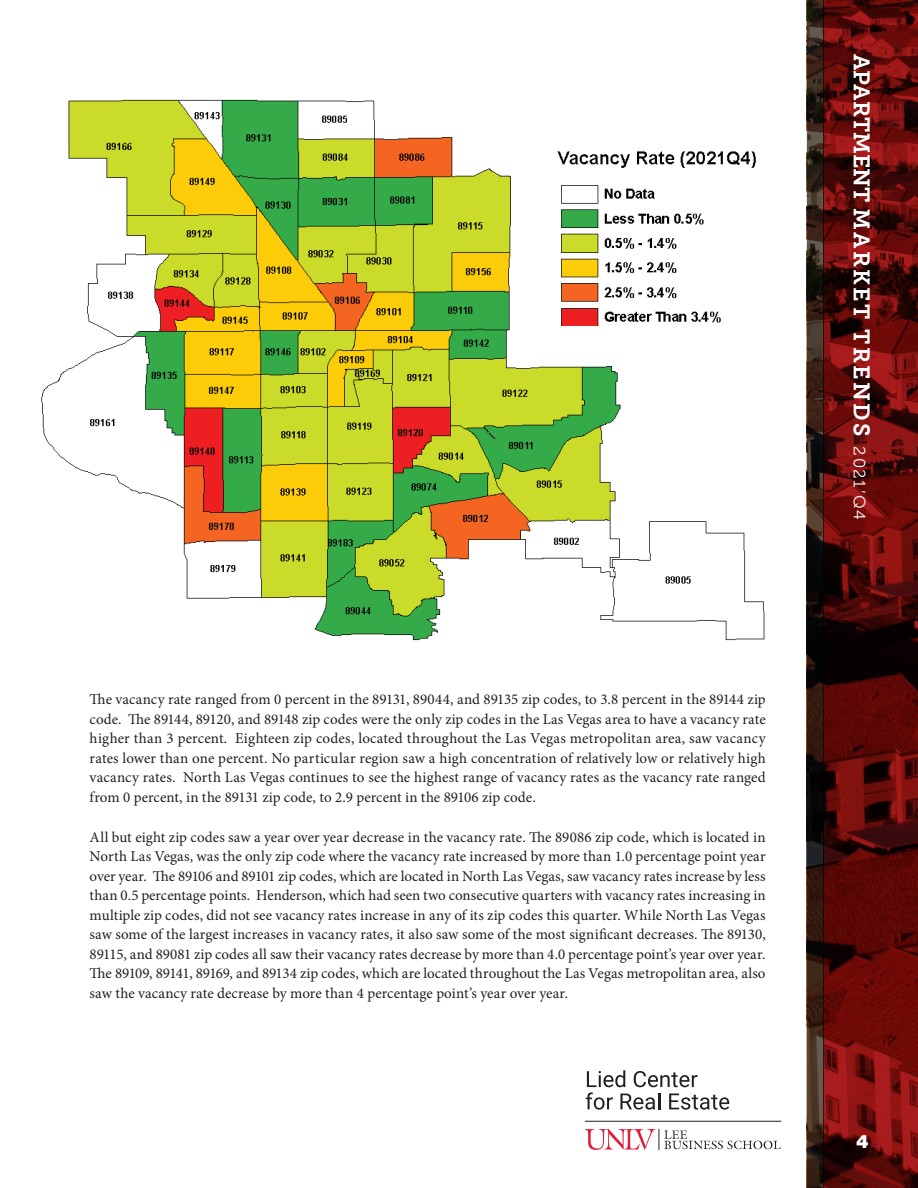
<style>
.page{position:relative;width:918px;height:1188px;background:#fff}
.page>*{position:absolute;margin:0;border:0;box-sizing:border-box;transform-origin:0 0}
.t1{font:22.5px "Museo Slab 700";letter-spacing:.095em;color:#fff}
.t2{font:900 18px "Helvetica Now Display";color:#fff}
.t3{font:15px/19.5px "Minion Pro";color:#231f20;text-align:justify}
.s1{font-family:"Museo Slab 300";font-size:16.5px}
</style>
<div class="page">
<svg style="left:824px;top:0;width:94px;height:1188px;background:#5c0b09"></svg>
<svg style="left:807px;top:0;width:17px;height:1188px;background:#2b1d15"></svg>
<svg style="left:585px;top:1129px;width:196px;height:21px"></svg>
<hr style="left:585px;top:1121px;width:196px;height:1px;background:#231f20">
<svg style="left:586px;top:1070px;width:143px;height:40px"></svg>
<img style="left:41px;top:99px;width:724px;height:542px">
<p class="t3" style="left:90px;top:690px;width:678px">The vacancy rate ranged from 0 percent in the 89131, 89044, and 89135 zip codes, to 3.8 percent in the 89144 zip code. The 89144, 89120, and 89148 zip codes were the only zip codes in the Las Vegas area to have a vacancy rate higher than 3 percent. Eighteen zip codes, located throughout the Las Vegas metropolitan area, saw vacancy rates lower than one percent. No particular region saw a high concentration of relatively low or relatively high vacancy rates. North Las Vegas continues to see the highest range of vacancy rates as the vacancy rate ranged from 0 percent, in the 89131 zip code, to 2.9 percent in the 89106 zip code.</p>
<p class="t3" style="left:90px;top:827px;width:678px">All but eight zip codes saw a year over year decrease in the vacancy rate. The 89086 zip code, which is located in North Las Vegas, was the only zip code where the vacancy rate increased by more than 1.0 percentage point year over year. The 89106 and 89101 zip codes, which are located in North Las Vegas, saw vacancy rates increase by less than 0.5 percentage points. Henderson, which had seen two consecutive quarters with vacancy rates increasing in multiple zip codes, did not see vacancy rates increase in any of its zip codes this quarter. While North Las Vegas saw some of the largest increases in vacancy rates, it also saw some of the most significant decreases. The 89130, 89115, and 89081 zip codes all saw their vacancy rates decrease by more than 4.0 percentage point’s year over year.<br>The 89109, 89141, 89169, and 89134 zip codes, which are located throughout the Las Vegas metropolitan area, also saw the vacancy rate decrease by more than 4 percentage point’s year over year.</p>
<h1 class="t1" style="left:875px;top:54px;width:467px;rotate:90deg">APARTMENT MARKET TRENDS <span class="s1">2021’Q4</span></h1>
<p class="t2" style="left:856px;top:1129px;width:14px">4</p>
</div>
